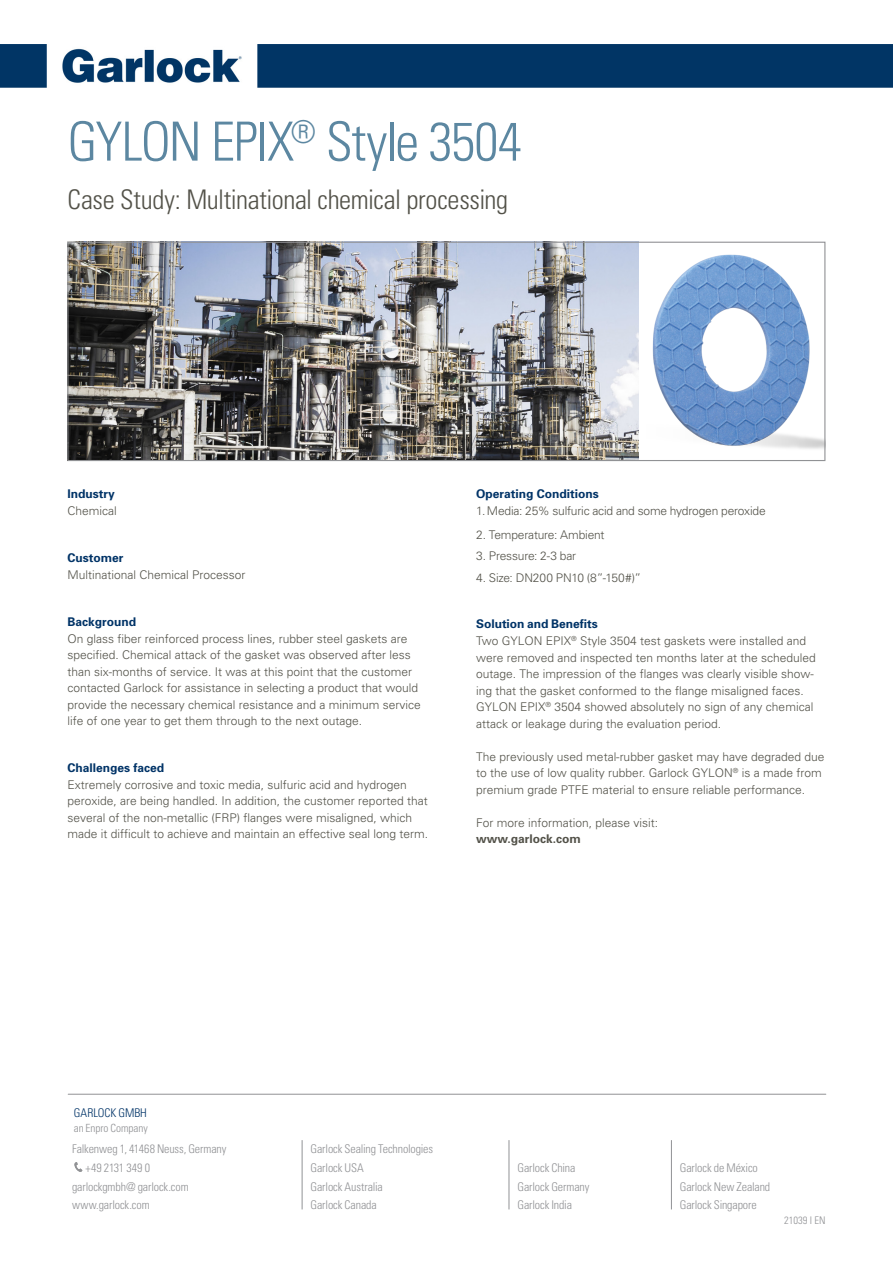
<style>
.page{position:relative;width:893px;height:1263px;background:#fff}
.page>*{position:absolute;margin:0;border:0;box-sizing:border-box;transform-origin:0 0}
.Title___Blue{font:300 condensed 54px "Univers LT Std";letter-spacing:-.025em;color:#5c87a1}
.Title___Blue-2{font:300 condensed 27px "Univers LT Std";letter-spacing:-.015em;color:#535249}
.Tabelle_Copy{font:300 12px/16.5px "Univers";color:#535249}
.t1{font:300 condensed 12px/18.8px "Univers LT Std";letter-spacing:-.01em;color:#919295}
.Tabelle_bold{font:700 12px "Univers";color:#003367}
.Tabelle_Copy-2{font:300 12px "Univers";letter-spacing:-.02em;color:#535249}
.Tabelle_Copy-3{font:700 12px "Univers";color:#535249}
.t2{font:300 condensed 12px "Univers LT Std";letter-spacing:-.005em;color:#003367}
.t3{font:300 condensed 11.25px "Univers LT Std";letter-spacing:-.005em;color:#919295}
.t4{font:300 condensed 10.5px "Univers LT Std";color:#919295}
</style>
<div class="page">
<img style="left:69px;top:244px;width:570px;height:215px">
<img style="left:652px;top:254px;width:171px;height:195px">
<div style="left:67px;top:242px;width:758px;height:219px;border:1px solid #919295"></div>
<hr style="left:68px;top:1094px;width:758px;height:1px;background:#919295">
<img style="left:1px;top:45px;width:892px;height:42px">
<svg style="left:74px;top:1162px;width:8px;height:10px"></svg>
<hr style="left:302px;top:1140px;width:1px;height:69px;background:#919295">
<hr style="left:509px;top:1140px;width:1px;height:69px;background:#919295">
<hr style="left:671px;top:1140px;width:1px;height:69px;background:#919295">
<p class="Title___Blue" style="left:68px;top:109px;width:456px">GYLON EPIX<sup>®</sup> Style 3504</p>
<p class="Title___Blue-2" style="left:68px;top:183px;width:442px">Case Study: Multinational chemical processing</p>
<p class="Tabelle_bold" style="left:68px;top:486px;width:49px">Industry</p>
<p class="Tabelle_Copy" style="left:68px;top:502px;width:51px">Chemical</p>
<p class="Tabelle_bold" style="left:68px;top:550px;width:58px">Customer</p>
<p class="Tabelle_Copy" style="left:68px;top:566px;width:180px">Multinational Chemical Processor</p>
<p class="Tabelle_bold" style="left:68px;top:613px;width:70px">Background</p>
<p class="Tabelle_Copy" style="left:68px;top:630px;width:355px">On glass fiber reinforced process lines, rubber steel gaskets are specified. Chemical attack of the gasket was observed after less than six-months of service. It was at this point that the customer contacted Garlock for assistance in selecting a product that would provide the necessary chemical resistance and a minimum service life of one year to get them through to the next outage.</p>
<p class="Tabelle_bold" style="left:68px;top:759px;width:98px">Challenges faced</p>
<p class="Tabelle_Copy" style="left:68px;top:776px;width:362px">Extremely corrosive and toxic media, sulfuric acid and hydrogen peroxide, are being handled. In addition, the customer reported that several of the non-metallic (FRP) flanges were misaligned, which made it difficult to achieve and maintain an effective seal long term.</p>
<p class="Tabelle_bold" style="left:476px;top:486px;width:124px">Operating Conditions</p>
<p class="Tabelle_Copy" style="left:476px;top:502px;width:291px">1.Media: 25% sulfuric acid and some hydrogen peroxide</p>
<p class="Tabelle_Copy" style="left:476px;top:526px;width:130px">2. Temperature: Ambient</p>
<p class="Tabelle_Copy-2" style="left:476px;top:549px;width:101px">3. Pressure: 2-3 bar</p>
<p class="Tabelle_Copy" style="left:476px;top:569px;width:166px">4. Size: DN200 PN10 (8”-150#)”</p>
<p class="Tabelle_bold" style="left:476px;top:616px;width:123px">Solution and Benefits</p>
<p class="Tabelle_Copy" style="left:476px;top:632px;width:341px">Two GYLON EPIX<sup>®</sup> Style 3504 test gaskets were installed and were removed and inspected ten months later at the scheduled outage. The impression of the flanges was clearly visible show&shy;ing that the gasket conformed to the flange misaligned faces.<br>GYLON EPIX<sup>®</sup> 3504 showed absolutely no sign of any chemical attack or leakage during the evaluation period.</p>
<p class="Tabelle_Copy" style="left:476px;top:748px;width:350px">The previously used metal-rubber gasket may have degraded due to the use of low quality rubber. Garlock GYLON<sup>®</sup> is a made from premium grade PTFE material to ensure reliable performance.</p>
<p class="Tabelle_Copy" style="left:476px;top:814px;width:184px">For more information, please visit:</p>
<p class="Tabelle_Copy-3" style="left:476px;top:831px;width:106px">www.garlock.com</p>
<p class="t2" style="left:74px;top:1105px;width:75px">GARLOCK GMBH</p>
<p class="t3" style="left:74px;top:1121px;width:75px">an Enpro Company</p>
<p class="t1" style="left:72px;top:1139px;width:156px">Falkenweg 1, 41468 Neuss, Germany</p>
<p class="t1" style="left:85px;top:1158px;width:66px">+49 2131 349 0</p>
<p class="t1" style="left:72px;top:1177px;width:118px">garlockgmbh@ garlock.com</p>
<p class="t1" style="left:72px;top:1196px;width:79px">www.garlock.com</p>
<p class="t1" style="left:311px;top:1139px;width:124px">Garlock Sealing Technologies<br>Garlock USA<br>Garlock Australia<br>Garlock Canada</p>
<p class="t1" style="left:517px;top:1158px;width:73px">Garlock China<br>Garlock Germany<br>Garlock India</p>
<p class="t1" style="left:680px;top:1158px;width:92px">Garlock de México<br>Garlock New Zealand<br>Garlock Singapore</p>
<p class="t4" style="left:784px;top:1214px;width:43px">21039 I EN</p>
</div>
